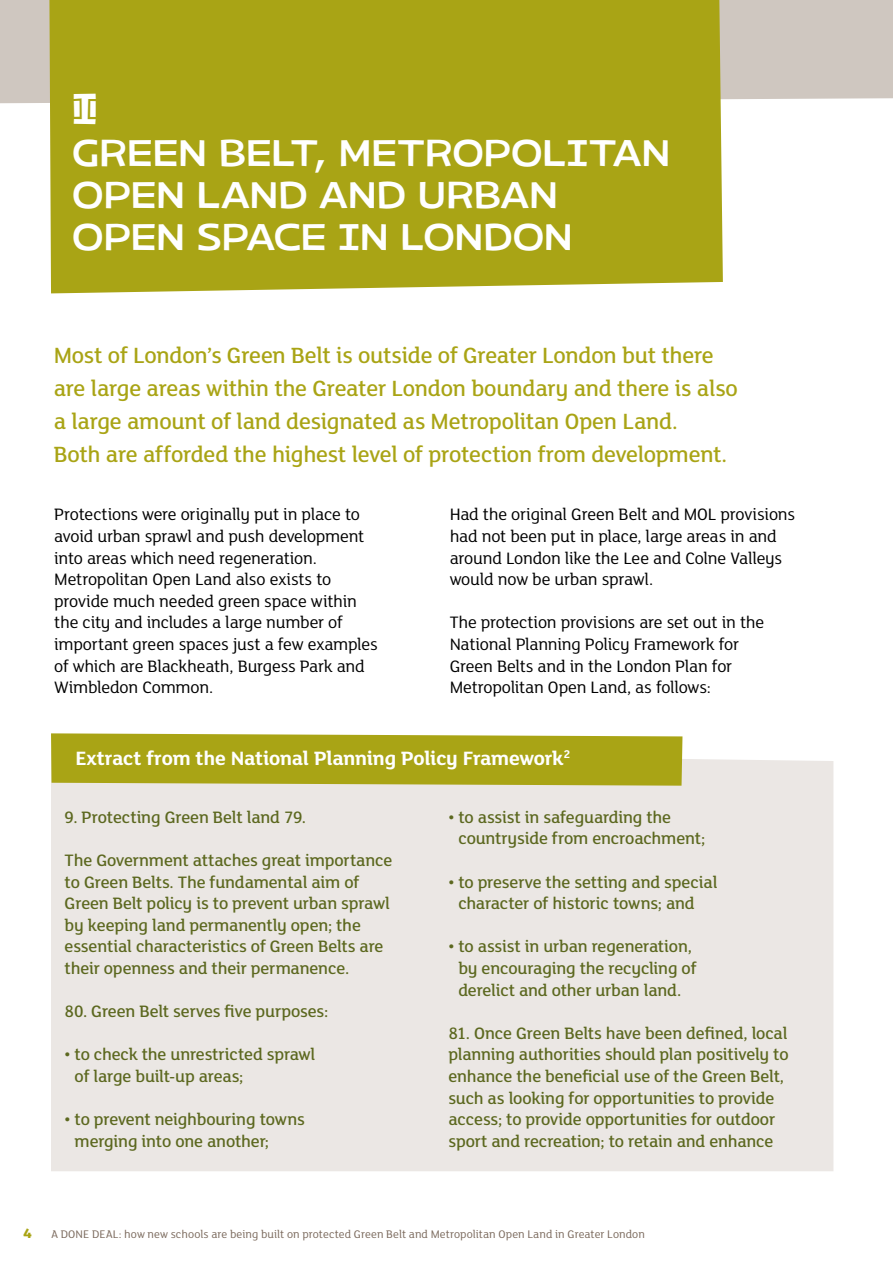
<style>
.page{position:relative;width:893px;height:1263px;background:#fff}
.page>*{position:absolute;margin:0;border:0;box-sizing:border-box;transform-origin:0 0}
.t1{font:42px "Rustic";color:#fff}
.t2{font:36px/42px "Rustic Open";letter-spacing:-.015em;color:#fff}
.t3{font:500 24px/33px "FS Lola";letter-spacing:-.015em;color:#a9a415}
.t4{font:700 21px "FS Lola";letter-spacing:-.015em;color:#fff}
.t5{font:500 18px/21.6px "FS Lola";letter-spacing:-.01em;color:#5c681f}
.t6{font:18px/21.6px "FS Lola";letter-spacing:-.015em;color:#000}
.t7{font:800 15px "FS Lola";color:#a9a415}
.t8{font:12px "FS Lola";letter-spacing:.005em;color:#7b6a5d}
</style>
<div class="page">
<div style="left:51px;top:750px;width:782px;height:421px;background:#ebe7e4"></div>
<div style="left:0;top:0;width:893px;height:103px;background:#cfc7c0"></div>
<div style="left:49px;top:0;width:674px;height:293px;background:#a9a415"></div>
<svg style="left:51px;top:733px;width:631px;height:53px;background:#aea924"></svg>
<h1 class="t1" style="left:72px;top:89px;width:27px">I</h1>
<h2 class="t2" style="left:72px;top:133px;width:599px">GREEN BELT, METROPOLITAN<br>OPEN LAND AND URBAN<br>OPEN SPACE IN LONDON</h2>
<p class="t3" style="left:54px;top:338px;width:686px">Most of London’s Green Belt is outside of Greater London but there are large areas within the Greater London boundary and there is also a large amount of land designated as Metropolitan Open Land.<br>Both are afforded the highest level of protection from development.</p>
<p class="t6" style="left:54px;top:503px;width:325px">Protections were originally put in place to avoid urban sprawl and push development into areas which need regeneration.<br>Metropolitan Open Land also exists to provide much needed green space within the city and includes a large number of important green spaces just a few examples of which are Blackheath, Burgess Park and Wimbledon Common.</p>
<p class="t6" style="left:450px;top:503px;width:347px">Had the original Green Belt and MOL provisions had not been put in place, large areas in and around London like the Lee and Colne Valleys would now be urban sprawl.</p>
<p class="t6" style="left:450px;top:611px;width:316px">The protection provisions are set out in the National Planning Policy Framework for Green Belts and in the London Plan for Metropolitan Open Land, as follows:</p>
<p class="t4" style="left:75px;top:744px;width:497px">Extract from the National Planning Policy Framework<sup>2</sup></p>
<p class="t5" style="left:65px;top:805px;width:243px">9. Protecting Green Belt land 79.</p>
<p class="t5" style="left:65px;top:849px;width:329px">The Government attaches great importance to Green Belts. The fundamental aim of Green Belt policy is to prevent urban sprawl by keeping land permanently open; the essential characteristics of Green Belts are their openness and their permanence.</p>
<p class="t5" style="left:65px;top:1000px;width:265px">80. Green Belt serves five purposes:</p>
<p class="t5" style="left:75px;top:1043px;width:242px;text-indent:-10px">• to check the unrestricted sprawl of large built-up areas;</p>
<p class="t5" style="left:75px;top:1108px;width:232px;text-indent:-10px">• to prevent neighbouring towns merging into one another;</p>
<p class="t5" style="left:458px;top:805px;width:248px;text-indent:-10px">• to assist in safeguarding the countryside from encroachment;</p>
<p class="t5" style="left:458px;top:870px;width:261px;text-indent:-10px">• to preserve the setting and special character of historic towns; and</p>
<p class="t5" style="left:448px;top:935px;width:250px;text-align:center">• to assist in urban regeneration, by encouraging the recycling of derelict and other urban land.</p>
<p class="t5" style="left:448px;top:1021px;width:342px">81. Once Green Belts have been defined, local planning authorities should plan positively to enhance the beneficial use of the Green Belt, such as looking for opportunities to provide access; to provide opportunities for outdoor sport and recreation; to retain and enhance</p>
<p class="t7" style="left:23px;top:1223px;width:10px">4</p>
<p class="t8" style="left:51px;top:1226px;width:595px">A Don e Deal : how new schools are being built on protected Green Belt and Metropolitan Open Land in Greater London</p>
</div>
